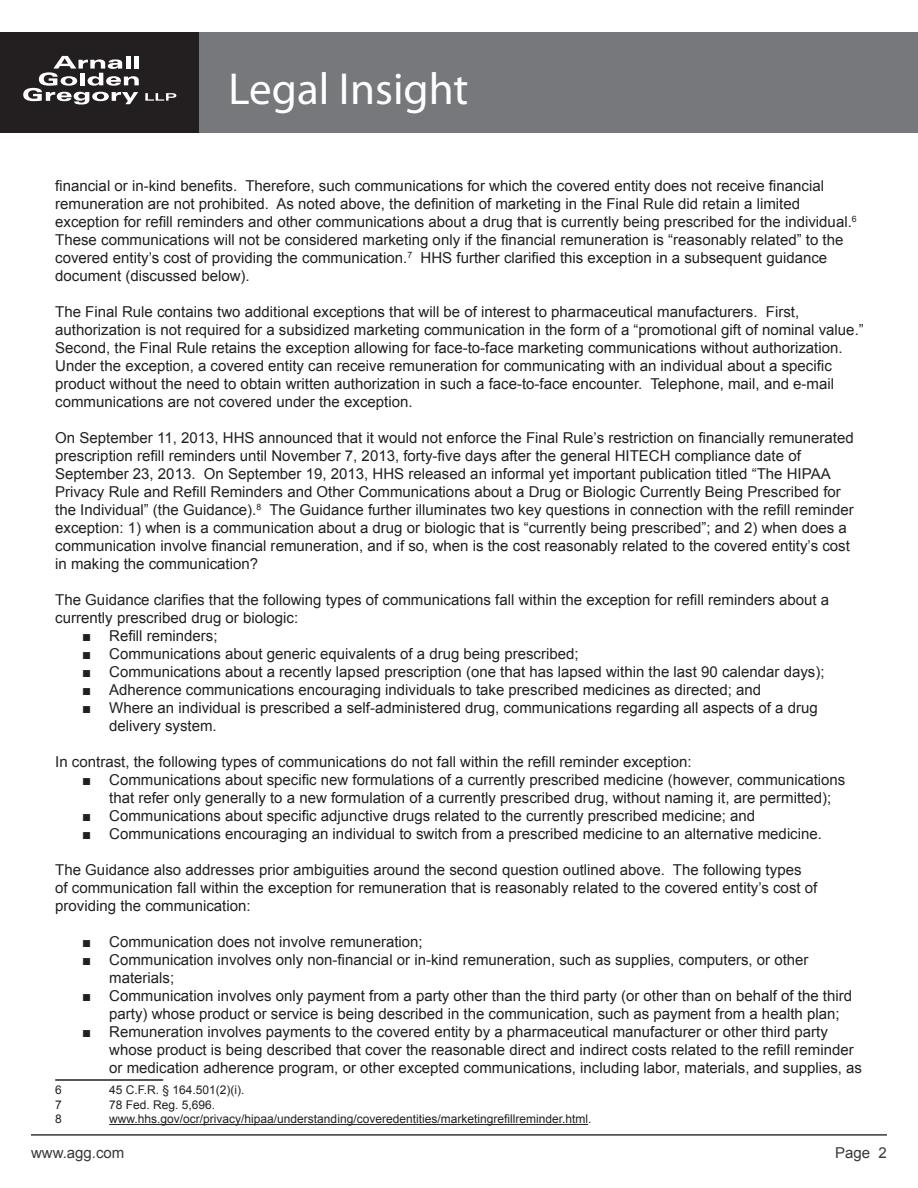
<style>
.page{position:relative;width:918px;height:1188px;background:#fff}
.page>*{position:absolute;margin:0;border:0;box-sizing:border-box;transform-origin:0 0}
.t1{font:45px "Myriad Pro";color:#fff}
.Regular_text{font:15px/18px "Arial";color:#231f20}
.t2{font:15px "Arial";color:#383839}
.Footnote{font:12px "Arial";color:#231f20}
</style>
<div class="page">
<div style="left:0;top:32px;width:200px;height:101px;background:#231f20"></div>
<svg style="left:23px;top:56px;width:116px;height:49px"></svg>
<svg style="left:145px;top:93px;width:31px;height:8px"></svg>
<div style="left:200px;top:32px;width:718px;height:101px;background:#76787b"></div>
<hr style="left:31px;top:1134px;width:856px;height:2px;background:#383839">
<hr style="left:55px;top:1079px;width:108px;height:2px;background:#231f20">
<hr style="left:109px;top:1124px;width:479px;height:1px;background:#231f20">
<h1 class="t1" style="left:229px;top:61px;width:241px">Legal Insight</h1>
<p class="Regular_text" style="left:55px;top:177px;width:803px">financial or in-kind benefits. Therefore, such communications for which the covered entity does not receive financial remuneration are not prohibited. As noted above, the definition of marketing in the Final Rule did retain a limited exception for refill reminders and other communications about a drug that is currently being prescribed for the individual.<sup>6<br></sup>These communications will not be considered marketing only if the financial remuneration is “reasonably related” to the covered entity’s cost of providing the communication.<sup>7</sup> HHS further clarified this exception in a subsequent guidance document (discussed below).</p>
<p class="Regular_text" style="left:55px;top:303px;width:810px">The Final Rule contains two additional exceptions that will be of interest to pharmaceutical manufacturers. First, authorization is not required for a subsidized marketing communication in the form of a “promotional gift of nominal value.” Second, the Final Rule retains the exception allowing for face-to-face marketing communications without authorization.<br>Under the exception, a covered entity can receive remuneration for communicating with an individual about a specific product without the need to obtain written authorization in such a face-to-face encounter. Telephone, mail, and e-mail communications are not covered under the exception.</p>
<p class="Regular_text" style="left:55px;top:429px;width:800px">On September 11, 2013, HHS announced that it would not enforce the Final Rule’s restriction on financially remunerated prescription refill reminders until November 7, 2013, forty-five days after the general HITECH compliance date of September 23, 2013. On September 19, 2013, HHS released an informal yet important publication titled “The HIPAA Privacy Rule and Refill Reminders and Other Communications about a Drug or Biologic Currently Being Prescribed for the Individual” (the Guidance).<sup>8</sup> The Guidance further illuminates two key questions in connection with the refill reminder exception: 1) when is a communication about a drug or biologic that is “currently being prescribed”; and 2) when does a communication involve financial remuneration, and if so, when is the cost reasonably related to the covered entity’s cost in making the communication?</p>
<p class="Regular_text" style="left:55px;top:591px;width:776px">The Guidance clarifies that the following types of communications fall within the exception for refill reminders about a currently prescribed drug or biologic:</p>
<p class="Regular_text" style="left:82px;top:627px;width:137px">■ Refill reminders;</p>
<p class="Regular_text" style="left:82px;top:645px;width:498px">■ Communications about generic equivalents of a drug being prescribed;</p>
<p class="Regular_text" style="left:82px;top:663px;width:744px">■ Communications about a recently lapsed prescription (one that has lapsed within the last 90 calendar days);</p>
<p class="Regular_text" style="left:82px;top:681px;width:680px">■ Adherence communications encouraging individuals to take prescribed medicines as directed; and</p>
<p class="Regular_text" style="left:109px;top:699px;width:710px;text-indent:-27px">■ Where an individual is prescribed a self-administered drug, communications regarding all aspects of a drug delivery system.</p>
<p class="Regular_text" style="left:55px;top:753px;width:638px">In contrast, the following types of communications do not fall within the refill reminder exception:</p>
<p class="Regular_text" style="left:109px;top:771px;width:738px;text-indent:-27px">■ Communications about specific new formulations of a currently prescribed medicine (however, communications that refer only generally to a new formulation of a currently prescribed drug, without naming it, are permitted);</p>
<p class="Regular_text" style="left:82px;top:807px;width:675px">■ Communications about specific adjunctive drugs related to the currently prescribed medicine; and</p>
<p class="Regular_text" style="left:82px;top:825px;width:741px">■ Communications encouraging an individual to switch from a prescribed medicine to an alternative medicine.</p>
<p class="Regular_text" style="left:55px;top:861px;width:764px">The Guidance also addresses prior ambiguities around the second question outlined above. The following types of communication fall within the exception for remuneration that is reasonably related to the covered entity’s cost of providing the communication:</p>
<p class="Regular_text" style="left:82px;top:933px;width:342px">■ Communication does not involve remuneration;</p>
<p class="Regular_text" style="left:109px;top:951px;width:701px;text-indent:-27px">■ Communication involves only non-financial or in-kind remuneration, such as supplies, computers, or other materials;</p>
<p class="Regular_text" style="left:109px;top:987px;width:744px;text-indent:-27px">■ Communication involves only payment from a party other than the third party (or other than on behalf of the third party) whose product or service is being described in the communication, such as payment from a health plan;</p>
<p class="Regular_text" style="left:109px;top:1023px;width:754px;text-indent:-27px">■ Remuneration involves payments to the covered entity by a pharmaceutical manufacturer or other third party whose product is being described that cover the reasonable direct and indirect costs related to the refill reminder or medication adherence program, or other excepted communications, including labor, materials, and supplies, as</p>
<p class="Footnote" style="left:55px;top:1082px;width:8px">6</p>
<p class="Footnote" style="left:109px;top:1082px;width:137px">45 C.F.R. § 164.501(2)(i).</p>
<p class="Footnote" style="left:55px;top:1097px;width:8px">7</p>
<p class="Footnote" style="left:109px;top:1097px;width:108px">78 Fed. Reg. 5,696.</p>
<p class="Footnote" style="left:55px;top:1111px;width:8px">8</p>
<p class="Footnote" style="left:109px;top:1111px;width:484px">www.hhs.gov/ocr/privacy/hipaa/understanding/coveredentities/marketingrefillreminder.html.</p>
<p class="t2" style="left:31px;top:1142px;width:95px">www.agg.com</p>
<p class="t2" style="left:835px;top:1142px;width:53px">Page 2</p>
</div>
